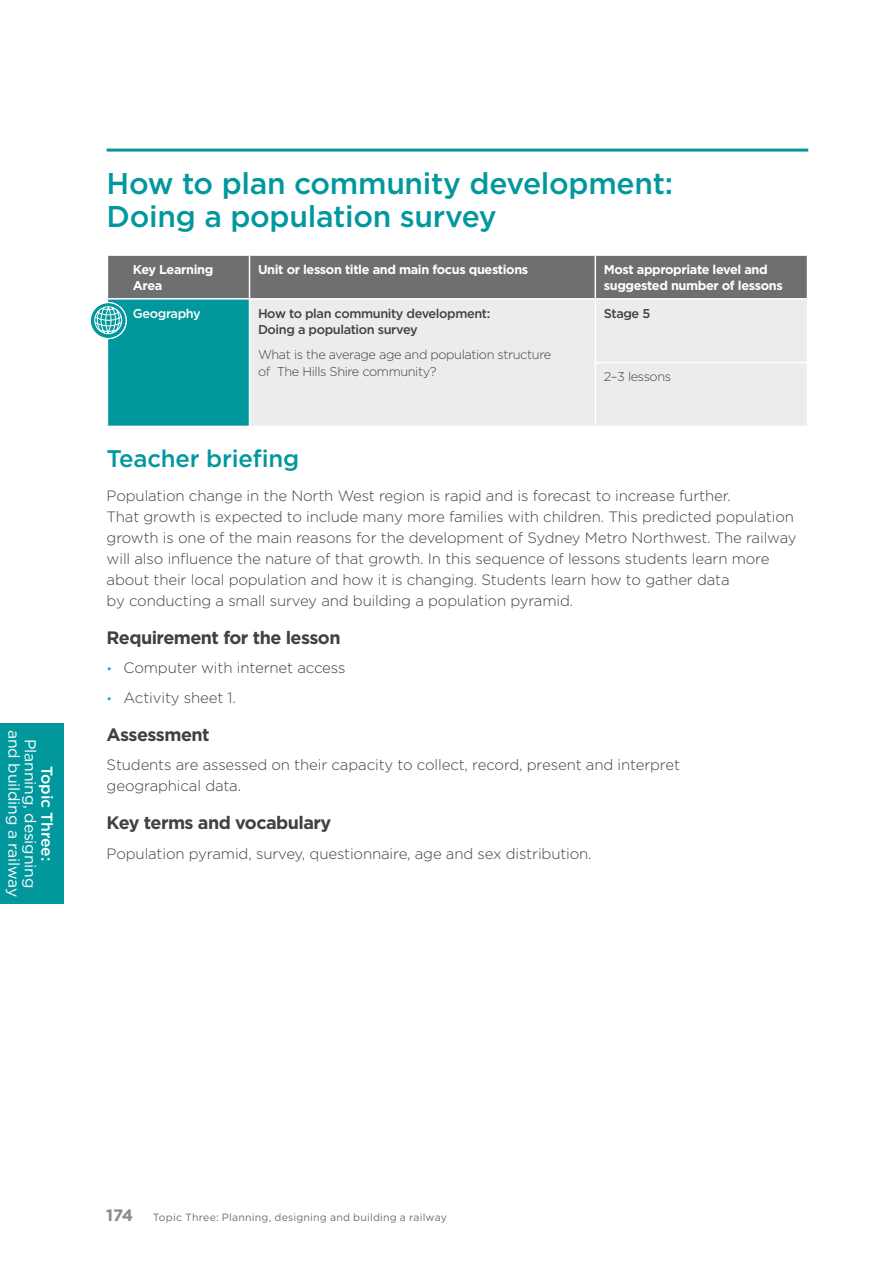
<style>
.page{position:relative;width:893px;height:1263px;background:#fff}
.page>*{position:absolute;margin:0;border:0;box-sizing:border-box;transform-origin:0 0}
.t1{font:500 30px/33px "Gotham";letter-spacing:-.01em;color:#00989d}
.t2{font:500 24px "Gotham";letter-spacing:-.01em;color:#00989d}
.t3{font:700 18px "Gotham";letter-spacing:-.03em;color:#414142}
.t4{font:700 16.5px "Gotham";color:#888a8d}
.t5{font:15.75px/16.5px "Gotham";letter-spacing:-.01em;color:#fff;text-align:center}
.t6{font:500 15.75px "Gotham";letter-spacing:-.01em;color:#fff}
.t7{font:300 15px/21px "Gotham";letter-spacing:-.01em;color:#414142}
.t8{font:700 12.75px/16.5px "Gotham";letter-spacing:-.03em;color:#fff}
.t9{font:300 12.75px/16.5px "Gotham";letter-spacing:-.03em;color:#414142}
.t10{font:500 12.75px/16.5px "Gotham";letter-spacing:-.03em;color:#414142}
.t11{font:500 12.75px "Gotham";letter-spacing:-.03em;color:#fff}
.t12{font:10.5px "Gotham";letter-spacing:.02em;color:#6d6f71}
.s1{font-size:12px;color:#00a9d9}
</style>
<div class="page">
<div style="left:107px;top:299px;width:143px;height:127px;background:#00989d"></div>
<div style="left:250px;top:299px;width:345px;height:127px;background:#ebecec"></div>
<div style="left:107px;top:255px;width:143px;height:44px;background:#6d6f71"></div>
<div style="left:250px;top:255px;width:345px;height:44px;background:#6d6f71"></div>
<div style="left:595px;top:255px;width:212px;height:44px;background:#6d6f71"></div>
<div style="left:595px;top:299px;width:212px;height:64px;background:#ebecec"></div>
<div style="left:595px;top:363px;width:212px;height:63px;background:#ebecec"></div>
<hr style="left:107px;top:254px;width:143px;height:2px;background:#fff">
<hr style="left:107px;top:256px;width:1px;height:42px;background:#fff">
<hr style="left:250px;top:254px;width:345px;height:2px;background:#fff">
<hr style="left:595px;top:254px;width:213px;height:2px;background:#fff">
<hr style="left:595px;top:256px;width:1px;height:42px;background:#fff">
<hr style="left:107px;top:298px;width:143px;height:2px;background:#fff">
<hr style="left:250px;top:298px;width:345px;height:2px;background:#fff">
<hr style="left:595px;top:298px;width:213px;height:2px;background:#fff">
<hr style="left:595px;top:300px;width:1px;height:62px;background:#fff">
<hr style="left:595px;top:362px;width:213px;height:1px;background:#fff">
<hr style="left:595px;top:363px;width:1px;height:63px;background:#fff">
<hr style="left:107px;top:300px;width:1px;height:63px;background:#fff">
<hr style="left:107px;top:363px;width:1px;height:63px;background:#fff">
<svg style="left:90px;top:302px;width:36px;height:36px"></svg>
<div style="left:90px;top:302px;width:36px;height:37px;border:1px solid #fff;border-radius:50%"></div>
<div style="left:94px;top:306px;width:28px;height:28px;border:1px solid #fff;border-radius:50%"></div>
<svg style="left:94px;top:307px;width:28px;height:27px"></svg>
<div style="left:90px;top:302px;width:37px;height:37px;border:1px solid #fff;border-radius:50%"></div>
<hr style="left:249px;top:256px;width:1px;height:42px;background:#fff">
<hr style="left:249px;top:300px;width:1px;height:63px;background:#fff">
<hr style="left:249px;top:363px;width:1px;height:63px;background:#fff">
<hr style="left:107px;top:149px;width:701px;height:3px;background:#00989d">
<div style="left:0;top:723px;width:64px;height:181px;background:#00989d"></div>
<p class="t5" style="left:39px;top:730px;width:169px;rotate:90deg">Planning, designing and building a railway</p>
<p class="t6" style="left:57px;top:766px;width:97px;rotate:90deg">Topic Three:</p>
<p class="t1" style="left:107px;top:167px;width:568px">How to plan community development:<br>Doing a population survey</p>
<p class="t8" style="left:133px;top:261px;width:82px">Key Learning<br>Area</p>
<p class="t8" style="left:258px;top:261px;width:272px">Unit or lesson title and main focus questions</p>
<p class="t8" style="left:604px;top:261px;width:180px">Most appropriate level and suggested number of lessons</p>
<p class="t11" style="left:133px;top:305px;width:69px">Geography</p>
<p class="t10" style="left:258px;top:305px;width:234px">How to plan community development:<br>Doing a population survey</p>
<p class="t9" style="left:258px;top:346px;width:295px">What is the average age and population structure of The Hills Shire community?</p>
<p class="t10" style="left:604px;top:305px;width:48px">Stage 5</p>
<p class="t9" style="left:604px;top:368px;width:69px">2–3 lessons</p>
<p class="t2" style="left:107px;top:443px;width:194px">Teacher briefng</p>
<p class="t7" style="left:107px;top:484px;width:692px">Population change in the North West region is rapid and is forecast to increase further.<br>That growth is expected to include many more families with children. This predicted population growth is one of the main reasons for the development of Sydney Metro Northwest. The railway will also infuence the nature of that growth. In this sequence of lessons students learn more about their local population and how it is changing. Students learn how to gather data<br>by conducting a small survey and building a population pyramid.</p>
<p class="t3" style="left:107px;top:625px;width:235px">Requirement for the lesson</p>
<p class="t7" style="left:107px;top:657px;width:240px"><span class="s1">•</span> Computer with internet access</p>
<p class="t7" style="left:107px;top:686px;width:131px"><span class="s1">•</span> Activity sheet 1.</p>
<p class="t3" style="left:107px;top:722px;width:104px">Assessment</p>
<p class="t7" style="left:107px;top:754px;width:575px">Students are assessed on their capacity to collect, record, present and interpret geographical data.</p>
<p class="t3" style="left:107px;top:811px;width:226px">Key terms and vocabulary</p>
<p class="t7" style="left:107px;top:843px;width:487px">Population pyramid, survey, questionnaire, age and sex distribution.</p>
<p class="t4" style="left:106px;top:1204px;width:28px">174</p>
<p class="t12" style="left:153px;top:1210px;width:296px">Topic Three: Planning, designing and building a railway</p>
</div>
